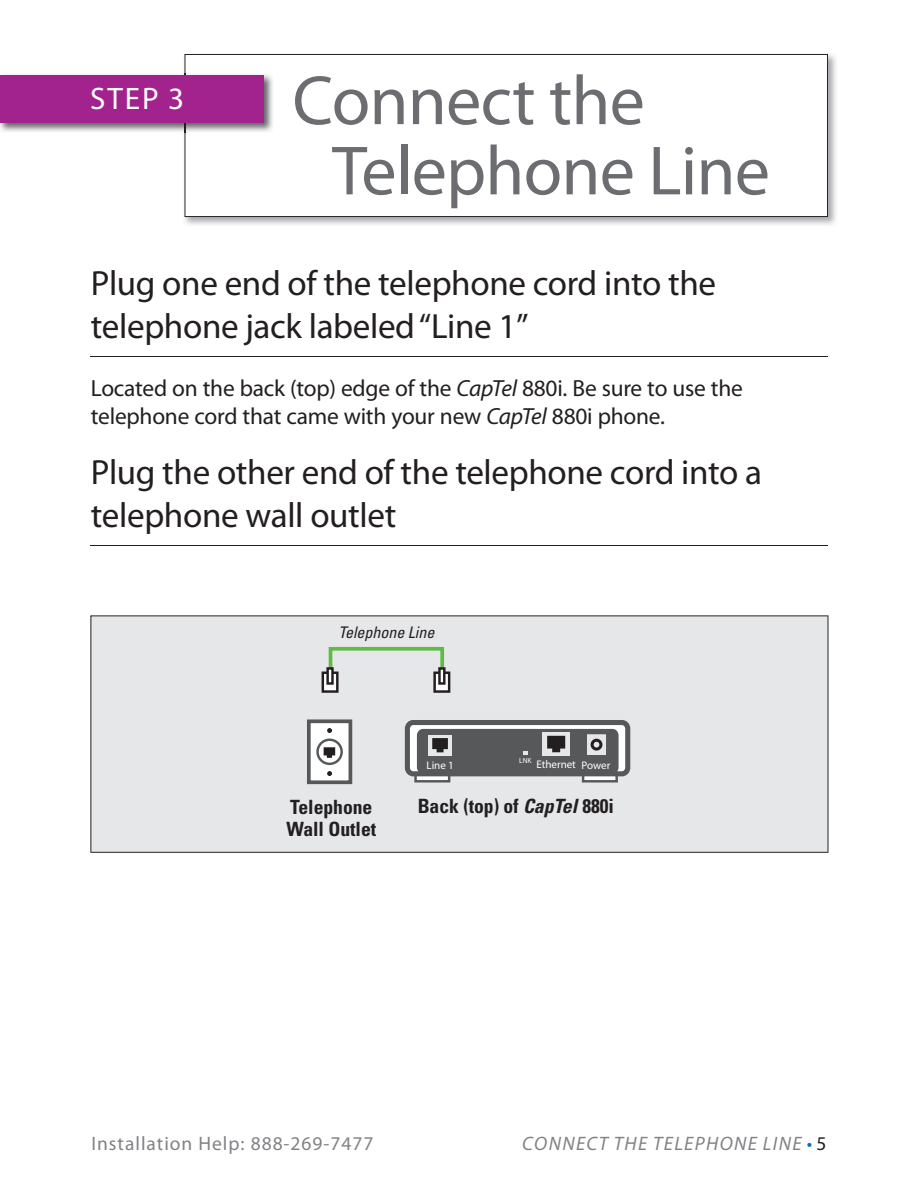
<style>
.page{position:relative;width:918px;height:1188px;background:#fff}
.page>*{position:absolute;margin:0;border:0;box-sizing:border-box;transform-origin:0 0}
.t1{font:70.2px/70.2px "Myriad Pro";letter-spacing:-.01em;color:#6c6d70}
.t2{font:35.1px/42.9px "Myriad Pro";letter-spacing:-.01em;color:#231f20}
.t3{font:31.2px "Myriad Pro";color:#fff}
.t4{font:23.4px/28.2px "Myriad Pro";letter-spacing:-.01em;color:#231f20}
.t5{font:700 condensed 19.65px/22px "Univers";color:#231f20}
.t6{font:19.5px "Myriad Pro";letter-spacing:.05em;color:#808285}
.t7{font:italic 19.5px "Myriad Pro";letter-spacing:.07em;color:#808285}
.t8{font:italic condensed 15.9px "Univers";color:#231f20}
.t9{font:11.1px "Myriad";color:#fff}
.t10{font:7.35px "Myriad";color:#fff}
.s1{font-style:italic}
.s2{font-style:normal;color:#0073bc}
.s3{font-style:normal;color:#231f20}
</style>
<div class="page">
<img style="left:184px;top:54px;width:652px;height:171px">
<svg style="left:184px;top:54px;width:644px;height:163px"></svg>
<img style="left:0;top:74px;width:274px;height:59px">
<img style="left:184px;top:74px;width:2px;height:59px">
<div style="left:0;top:75px;width:264px;height:48px;background:#a2238e"></div>
<svg style="left:90px;top:615px;width:738px;height:238px;background:#dadbdc"></svg>
<hr style="left:91px;top:356px;width:737px;height:1px;background:#231f20">
<hr style="left:91px;top:545px;width:737px;height:1px;background:#231f20">
<p class="t3" style="left:90px;top:80px;width:95px">STEP 3</p>
<h1 class="t1" style="left:332px;top:64px;width:439px;text-indent:-40px">Connect the<br>Telephone Line</h1>
<p class="t2" style="left:91px;top:262px;width:627px">Plug one end of the telephone cord into the telephone jack labeled “Line 1”</p>
<p class="t4" style="left:91px;top:373px;width:654px">Located on the back (top) edge of the <span class="s1">CapTel</span> 880i. Be sure to use the telephone cord that came with your new <span class="s1">CapTel</span> 880i phone.</p>
<p class="t2" style="left:91px;top:451px;width:673px">Plug the other end of the telephone cord into a telephone wall outlet</p>
<p class="t8" style="left:338px;top:623px;width:97px">Telephone Line</p>
<p class="t5" style="left:286px;top:796px;width:91px">Telephone<br>Wall Outlet</p>
<p class="t10" style="left:519px;top:757px;width:14px">LNK</p>
<p class="t9" style="left:427px;top:760px;width:29px">Line 1</p>
<p class="t9" style="left:536px;top:759px;width:41px">Ethernet</p>
<p class="t9" style="left:582px;top:759px;width:30px">Power</p>
<p class="t5" style="left:418px;top:795px;width:198px">Back (top) of <span class="s1">CapTel</span> 880i</p>
<p class="t6" style="left:92px;top:1132px;width:283px">Installation Help: 888-269-7477</p>
<p class="t7" style="left:522px;top:1132px;width:306px">CONNECT THE TELEPHONE LINE <span class="s2">•</span> <span class="s3">5</span></p>
</div>
